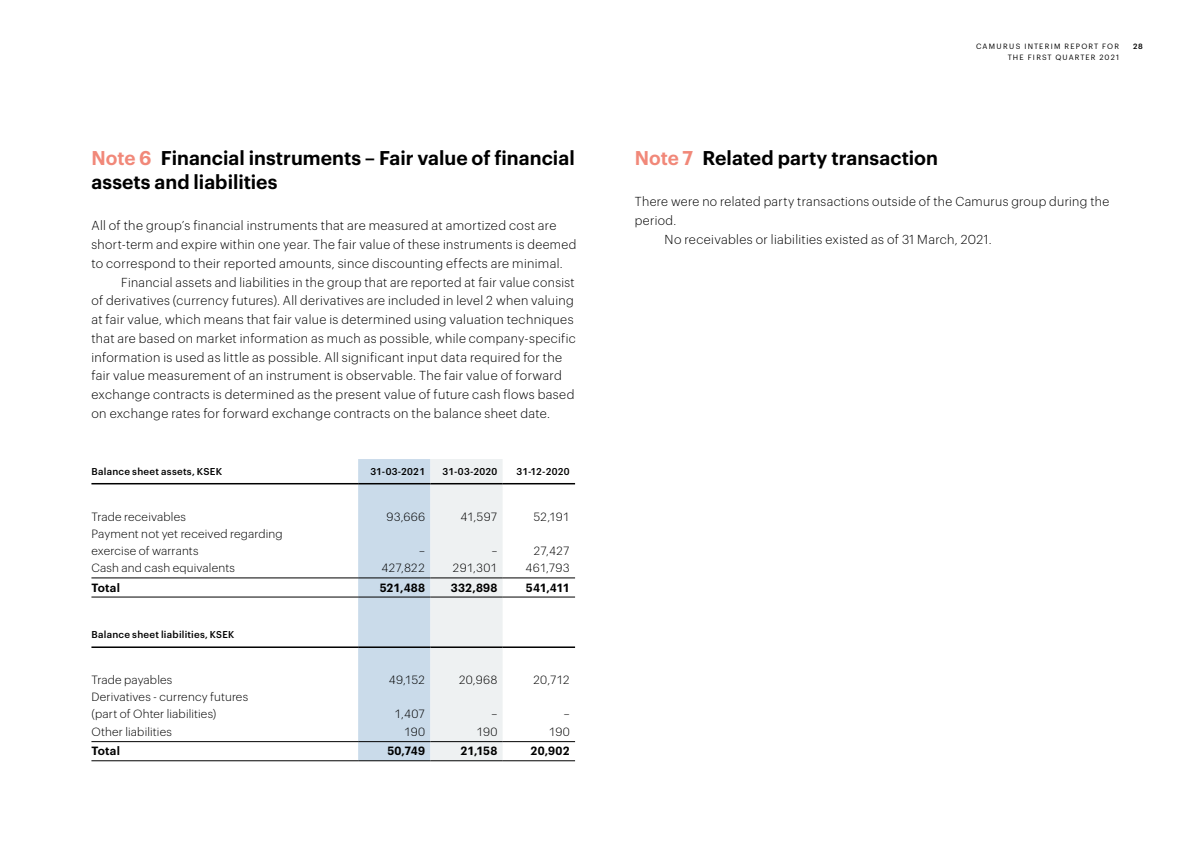
<style>
.page{position:relative;width:1191px;height:842px;background:#fff}
.page>*{position:absolute;margin:0;border:0;box-sizing:border-box;transform-origin:0 0}
.t1{font:600 19.5px/24px "Graphik";letter-spacing:.005em;color:#000}
.t2{font:300 12.75px/18.8px "Graphik";letter-spacing:.025em;color:#000;scale:.96 1}
.t3{font:300 12.75px/18.8px "Graphik";letter-spacing:.025em;color:#000}
.t4{font:300 11.7px/17px "Graphik";letter-spacing:.015em;color:#000}
.t5{font:600 11.7px "Graphik";letter-spacing:.02em;color:#000}
.t6{font:300 11.7px "Graphik";letter-spacing:.015em;color:#000;scale:.94 1}
.t7{font:500 9.75px "Graphik";letter-spacing:.025em;color:#000}
.t8{font:7.5px "Graphik";letter-spacing:.155em;color:#000}
.t9{font:500 7.5px "Graphik";color:#000}
.s1{color:#f18879}
</style>
<div class="page">
<svg style="left:358px;top:459px;width:217px;height:301px"></svg>
<hr style="left:358px;top:483px;width:72px;height:1px;background:#000">
<hr style="left:430px;top:483px;width:73px;height:1px;background:#000">
<hr style="left:503px;top:483px;width:72px;height:1px;background:#000">
<hr style="left:91px;top:483px;width:267px;height:1px;background:#000">
<hr style="left:91px;top:646px;width:267px;height:2px;background:#000">
<hr style="left:358px;top:646px;width:72px;height:2px;background:#000">
<hr style="left:430px;top:646px;width:73px;height:2px;background:#000">
<hr style="left:503px;top:646px;width:72px;height:2px;background:#000">
<hr style="left:91px;top:741px;width:267px;height:1px;background:#000">
<hr style="left:358px;top:741px;width:72px;height:1px;background:#000">
<hr style="left:430px;top:741px;width:73px;height:1px;background:#000">
<hr style="left:503px;top:741px;width:72px;height:1px;background:#000">
<hr style="left:91px;top:760px;width:267px;height:1px;background:#000">
<hr style="left:358px;top:760px;width:72px;height:1px;background:#000">
<hr style="left:430px;top:760px;width:73px;height:1px;background:#000">
<hr style="left:503px;top:760px;width:72px;height:1px;background:#000">
<hr style="left:91px;top:578px;width:267px;height:1px;background:#000">
<hr style="left:358px;top:578px;width:72px;height:1px;background:#000">
<hr style="left:430px;top:578px;width:73px;height:1px;background:#000">
<hr style="left:503px;top:578px;width:72px;height:1px;background:#000">
<hr style="left:91px;top:597px;width:267px;height:1px;background:#000">
<hr style="left:358px;top:597px;width:72px;height:1px;background:#000">
<hr style="left:430px;top:597px;width:73px;height:1px;background:#000">
<hr style="left:503px;top:597px;width:72px;height:1px;background:#000">
<h1 class="t1" style="left:91px;top:144px;width:485px"><span class="s1">Note 6</span> Financial instruments – Fair value of financial assets and liabilities</h1>
<p class="t3" style="left:91px;top:215px;width:486px">All of the group’s financial instruments that are measured at amortized cost are short-term and expire within one year. The fair value of these instruments is deemed to correspond to their reported amounts, since discounting effects are minimal.</p>
<p class="t2" style="left:91px;top:272px;width:506px;text-indent:30px">Financial assets and liabilities in the group that are reported at fair value consist of derivatives (currency futures). All derivatives are included in level 2 when valuing at fair value, which means that fair value is determined using valuation techniques that are based on market information as much as possible, while company-specific information is used as little as possible. All significant input data required for the fair value measurement of an instrument is observable. The fair value of forward exchange contracts is determined as the present value of future cash flows based on exchange rates for forward exchange contracts on the balance sheet date.</p>
<p class="t7" style="left:91px;top:464px;width:132px">Balance sheet assets, KSEK</p>
<p class="t7" style="left:370px;top:464px;width:56px">31-03-2021</p>
<p class="t7" style="left:442px;top:464px;width:56px">31-03-2020</p>
<p class="t7" style="left:516px;top:464px;width:55px">31-12-2020</p>
<p class="t4" style="left:91px;top:507px;width:96px">Trade receivables</p>
<p class="t4" style="left:386px;top:507px;width:40px">93,666</p>
<p class="t4" style="left:460px;top:507px;width:38px">41,597</p>
<p class="t4" style="left:533px;top:507px;width:38px">52,191</p>
<p class="t4" style="left:91px;top:524px;width:193px">Payment not yet received regarding exercise of warrants</p>
<p class="t4" style="left:419px;top:541px;width:7px">–</p>
<p class="t6" style="left:492px;top:542px;width:7px">–</p>
<p class="t4" style="left:533px;top:541px;width:38px">27,427</p>
<p class="t4" style="left:91px;top:558px;width:145px">Cash and cash equivalents</p>
<p class="t4" style="left:381px;top:558px;width:45px">427,822</p>
<p class="t4" style="left:452px;top:558px;width:46px">291,301</p>
<p class="t4" style="left:525px;top:558px;width:46px">461,793</p>
<p class="t5" style="left:91px;top:578px;width:30px">Total</p>
<p class="t5" style="left:380px;top:578px;width:47px">521,488</p>
<p class="t5" style="left:451px;top:578px;width:48px">332,898</p>
<p class="t5" style="left:526px;top:578px;width:45px">541,411</p>
<p class="t7" style="left:91px;top:627px;width:144px">Balance sheet liabilities, KSEK</p>
<p class="t4" style="left:91px;top:671px;width:82px">Trade payables</p>
<p class="t4" style="left:389px;top:671px;width:38px">49,152</p>
<p class="t4" style="left:459px;top:671px;width:40px">20,968</p>
<p class="t4" style="left:533px;top:671px;width:38px">20,712</p>
<p class="t4" style="left:91px;top:688px;width:158px">Derivatives - currency futures (part of Ohter liabilities)</p>
<p class="t4" style="left:394px;top:705px;width:32px">1,407</p>
<p class="t4" style="left:491px;top:705px;width:7px">–</p>
<p class="t4" style="left:564px;top:705px;width:7px">–</p>
<p class="t4" style="left:91px;top:722px;width:82px">Other liabilities</p>
<p class="t4" style="left:404px;top:722px;width:22px">190</p>
<p class="t4" style="left:476px;top:722px;width:22px">190</p>
<p class="t4" style="left:549px;top:722px;width:22px">190</p>
<p class="t5" style="left:91px;top:742px;width:30px">Total</p>
<p class="t5" style="left:387px;top:742px;width:39px">50,749</p>
<p class="t5" style="left:460px;top:742px;width:38px">21,158</p>
<p class="t5" style="left:530px;top:742px;width:41px">20,902</p>
<p class="t8" style="left:976px;top:40px;width:144px">CAMURUS INTERIM REPORT FOR</p>
<p class="t9" style="left:1133px;top:40px;width:11px">28</p>
<p class="t8" style="left:1007px;top:51px;width:113px">THE FIRST QUARTER 2021</p>
<h1 class="t1" style="left:635px;top:144px;width:305px"><span class="s1">Note 7</span> Related party transaction</h1>
<p class="t3" style="left:635px;top:191px;width:476px">There were no related party transactions outside of the Camurus group during the</p>
<p class="t3" style="left:635px;top:210px;width:43px">period.</p>
<p class="t3" style="left:664px;top:229px;width:329px">No receivables or liabilities existed as of 31 March, 2021.</p>
</div>
